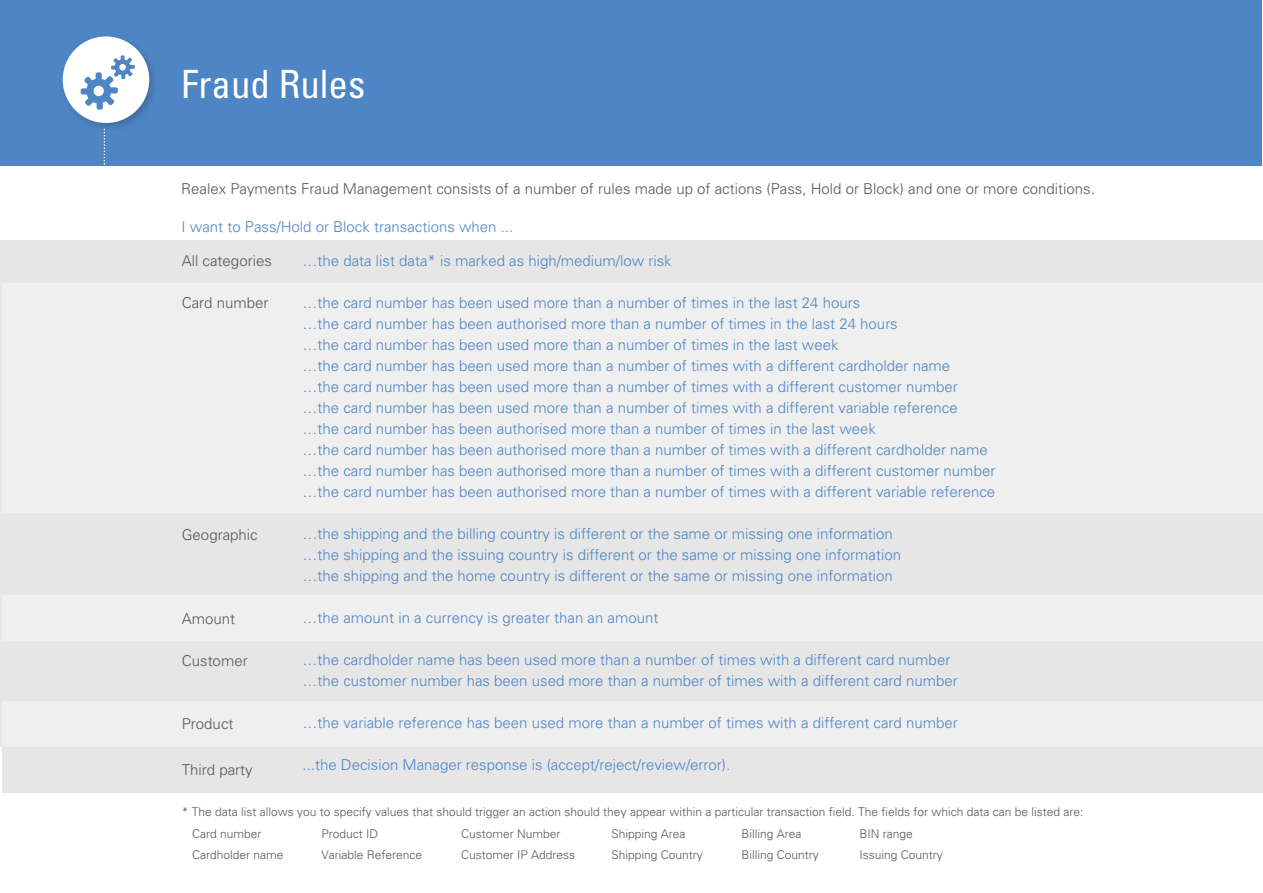
<style>
.page{position:relative;width:1263px;height:893px;background:#fff}
.page>*{position:absolute;margin:0;border:0;box-sizing:border-box;transform-origin:0 0}
.t1{font:condensed 39px "Univers LT Pro";color:#fff}
.t2{font:300 15px/21px "Univers LT Pro 45";color:#4e85c5}
.t3{font:300 15px "Univers LT Pro 45";color:#565759}
.t4{font:300 12px/21px "Univers LT Pro 45";color:#565759}
</style>
<div class="page">
<div style="left:0;top:241px;width:1263px;height:506px;background:#e6e6e6"></div>
<div style="left:2px;top:283px;width:1261px;height:230px;background:#efefef"></div>
<div style="left:2px;top:595px;width:1261px;height:45px;background:#efefef"></div>
<div style="left:2px;top:702px;width:1261px;height:45px;background:#efefef"></div>
<div style="left:2px;top:748px;width:1261px;height:45px;background:#e6e6e6"></div>
<div style="left:0;top:0;width:1261px;height:165px;background:#4e85c5"></div>
<svg style="left:104px;top:135px;width:1px;height:31px"></svg>
<img style="left:62px;top:38px;width:92px;height:96px">
<div style="left:63px;top:37px;width:86px;height:85px;background:#fff;border-radius:50%"></div>
<div style="left:63px;top:36px;width:86px;height:87px;border:2px solid #fff;border-radius:50%"></div>
<svg style="left:81px;top:55px;width:54px;height:55px"></svg>
<h1 class="t1" style="left:181px;top:59px;width:186px">Fraud Rules</h1>
<p class="t3" style="left:181px;top:179px;width:915px">Realex Payments Fraud Management consists of a number of rules made up of actions (Pass, Hold or Block) and one or more conditions.</p>
<p class="t2" style="left:181px;top:216px;width:333px">I want to Pass/Hold or Block transactions when ...</p>
<p class="t3" style="left:182px;top:252px;width:92px">All categories</p>
<p class="t3" style="left:182px;top:294px;width:88px">Card number</p>
<p class="t3" style="left:182px;top:526px;width:77px">Geographic</p>
<p class="t3" style="left:182px;top:610px;width:55px">Amount</p>
<p class="t3" style="left:182px;top:651px;width:67px">Customer</p>
<p class="t3" style="left:182px;top:715px;width:53px">Product</p>
<p class="t3" style="left:182px;top:761px;width:72px">Third party</p>
<p class="t2" style="left:302px;top:251px;width:371px">…the data list data* is marked as high/medium/low risk</p>
<p class="t2" style="left:302px;top:293px;width:694px">…the card number has been used more than a number of times in the last 24 hours<br>…the card number has been authorised more than a number of times in the last 24 hours<br>…the card number has been used more than a number of times in the last week<br>…the card number has been used more than a number of times with a different cardholder name<br>…the card number has been used more than a number of times with a different customer number …the card number has been used more than a number of times with a different variable reference …the card number has been authorised more than a number of times in the last week<br>…the card number has been authorised more than a number of times with a different cardholder name …the card number has been authorised more than a number of times with a different customer number …the card number has been authorised more than a number of times with a different variable reference</p>
<p class="t2" style="left:302px;top:524px;width:600px">…the shipping and the billing country is different or the same or missing one information …the shipping and the issuing country is different or the same or missing one information …the shipping and the home country is different or the same or missing one information</p>
<p class="t2" style="left:302px;top:608px;width:357px">…the amount in a currency is greater than an amount</p>
<p class="t2" style="left:302px;top:650px;width:657px">…the cardholder name has been used more than a number of times with a different card number …the customer number has been used more than a number of times with a different card number</p>
<p class="t2" style="left:302px;top:713px;width:657px">…the variable reference has been used more than a number of times with a different card number</p>
<p class="t2" style="left:302px;top:755px;width:429px">...the Decision Manager response is (accept/reject/review/error).</p>
<p class="t4" style="left:182px;top:801px;width:903px">* The data list allows you to specify values that should trigger an action should they appear within a particular transaction field. The fields for which data can be listed are:</p>
<p class="t4" style="left:192px;top:823px;width:93px">Card number<br>Cardholder name</p>
<p class="t4" style="left:322px;top:823px;width:102px">Product ID<br>Variable Reference</p>
<p class="t4" style="left:461px;top:823px;width:116px">Customer Number<br>Customer IP Address</p>
<p class="t4" style="left:611px;top:823px;width:93px">Shipping Area<br>Shipping Country</p>
<p class="t4" style="left:742px;top:823px;width:79px">Billing Area<br>Billing Country</p>
<p class="t4" style="left:859px;top:823px;width:85px">BIN range<br>Issuing Country</p>
</div>
